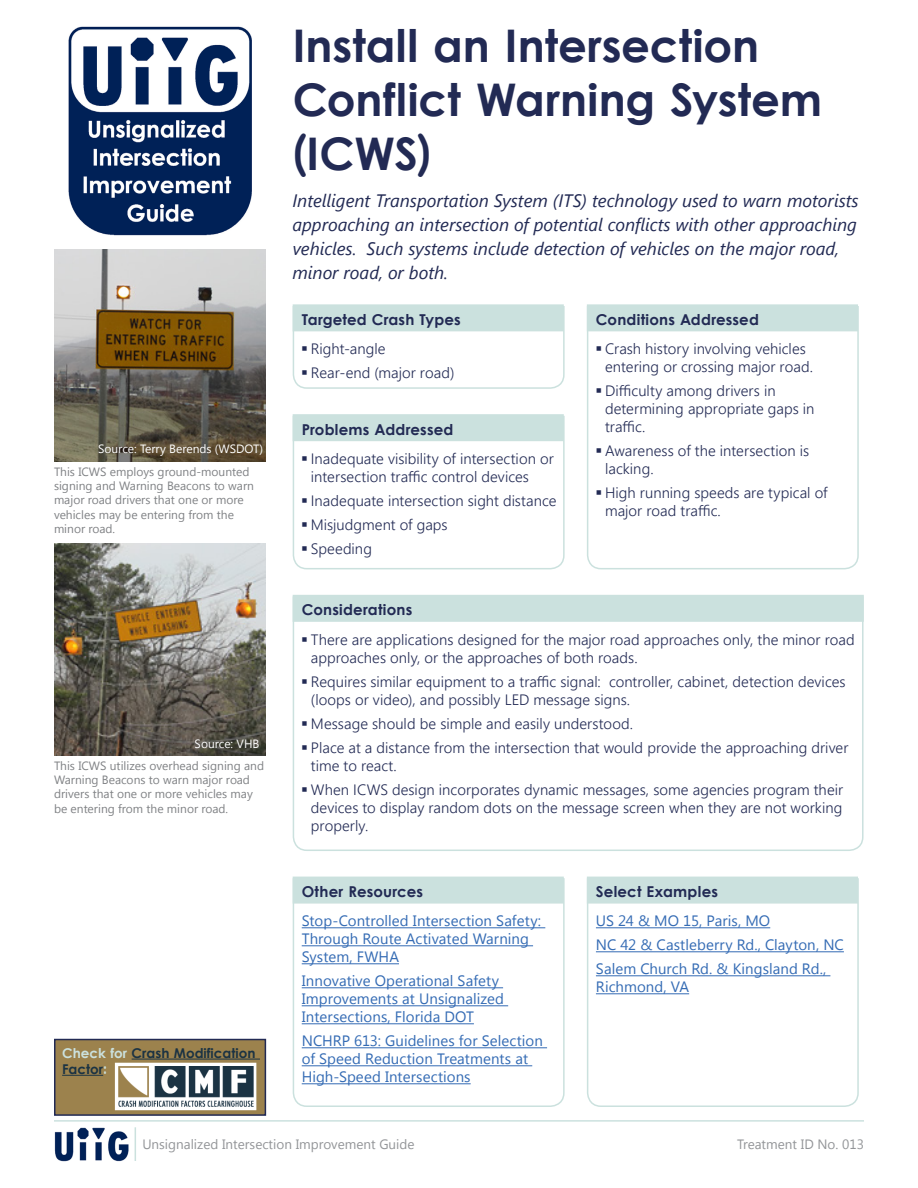
<style>
.page{position:relative;width:918px;height:1188px;background:#fff}
.page>*{position:absolute;margin:0;border:0;box-sizing:border-box;transform-origin:0 0}
.t1{font:700 45px/54px "Levenim";color:#222a54}
.Into_text{font:italic 18px/24px "Segoe UI";color:#222a54}
.t2{font:300 15px/18px "Segoe UI";letter-spacing:.005em;color:#222a54}
.Text{font:15px/18px "Segoe UI";letter-spacing:.005em;color:#346bb4}
.Heading{font:700 15px "Levenim";letter-spacing:.01em;color:#222a54}
.Treatment_ID{font:13.5px "Segoe UI";color:#939598}
.t3{font:700 13.5px/16.2px "Levenim";color:#1b3343}
.t4{font:12px/14.4px "Segoe UI";color:#808285}
.t5{font:12px "Segoe UI";color:#fff}
.s1{color:#cbe1de}
</style>
<div class="page">
<hr style="left:135px;top:1127px;width:1px;height:34px;background:#cbe1de">
<hr style="left:54px;top:1120px;width:810px;height:2px;background:#cbe1de">
<img style="left:54px;top:1127px;width:74px;height:34px">
<img style="left:69px;top:26px;width:183px;height:210px">
<img style="left:54px;top:250px;width:212px;height:211px">
<img style="left:54px;top:544px;width:212px;height:211px">
<svg style="left:586px;top:877px;width:273px;height:230px"></svg>
<svg style="left:292px;top:877px;width:273px;height:230px"></svg>
<div style="left:293px;top:595px;width:571px;height:27px;background:#cbe1de"></div>
<svg style="left:292px;top:596px;width:572px;height:255px"></svg>
<div style="left:587px;top:304px;width:271px;height:27px;background:#deecea"></div>
<svg style="left:586px;top:305px;width:273px;height:265px"></svg>
<div style="left:293px;top:304px;width:271px;height:27px;background:#deecea"></div>
<div style="left:293px;top:414px;width:271px;height:27px;background:#d4e6e4"></div>
<div style="left:54px;top:1039px;width:212px;height:77px;background:#9c824d;border:2px solid #222a54"></div>
<svg style="left:115px;top:1063px;width:141px;height:47px"></svg>
<img style="left:119px;top:1067px;width:134px;height:40px">
<hr style="left:132px;top:1059px;width:128px;height:1px;background:#1b3343">
<hr style="left:62px;top:1075px;width:41px;height:1px;background:#1b3343">
<svg style="left:302px;top:637px;width:5px;height:4px"></svg>
<svg style="left:302px;top:679px;width:5px;height:4px"></svg>
<svg style="left:302px;top:721px;width:5px;height:4px"></svg>
<svg style="left:302px;top:745px;width:5px;height:4px"></svg>
<svg style="left:302px;top:787px;width:5px;height:4px"></svg>
<svg style="left:597px;top:347px;width:4px;height:4px"></svg>
<svg style="left:597px;top:389px;width:4px;height:4px"></svg>
<svg style="left:597px;top:449px;width:4px;height:4px"></svg>
<svg style="left:597px;top:491px;width:4px;height:4px"></svg>
<svg style="left:292px;top:305px;width:273px;height:84px"></svg>
<svg style="left:292px;top:415px;width:273px;height:155px"></svg>
<p class="t1" style="left:293px;top:24px;width:531px">Install an Intersection<br>Conflict Warning System (ICWS)</p>
<p class="t5" style="left:98px;top:441px;width:166px">Source: Terry Berends (WSDOT)</p>
<p class="t4" style="left:54px;top:464px;width:202px">This ICWS employs ground-mounted signing and Warning Beacons to warn major road drivers that one or more vehicles may be entering from the minor road.</p>
<p class="t5" style="left:195px;top:736px;width:66px">Source: VHB</p>
<p class="t4" style="left:54px;top:758px;width:212px">This ICWS utilizes overhead signing and Warning Beacons to warn major road drivers that one or more vehicles may be entering from the minor road.</p>
<p class="t3" style="left:62px;top:1046px;width:195px"><span class="s1">Check for</span> Crash Modification<br>Factor<span class="s1">:</span></p>
<p class="Into_text" style="left:292px;top:187px;width:568px">Intelligent Transportation System (ITS) technology used to warn motorists approaching an intersection of potential conflicts with other approaching vehicles. Such systems include detection of vehicles on the major road, minor road, or both.</p>
<p class="Heading" style="left:302px;top:311px;width:160px">Targeted Crash Types</p>
<p class="t2" style="left:311px;top:339px;width:76px">Right-angle</p>
<p class="t2" style="left:311px;top:363px;width:145px">Rear-end (major road)</p>
<p class="Heading" style="left:302px;top:421px;width:153px">Problems Addressed</p>
<p class="t2" style="left:311px;top:449px;width:244px">Inadequate visibility of intersection or intersection traffic control devices</p>
<p class="t2" style="left:311px;top:491px;width:247px">Inadequate intersection sight distance</p>
<p class="t2" style="left:311px;top:515px;width:138px">Misjudgment of gaps</p>
<p class="t2" style="left:311px;top:539px;width:63px">Speeding</p>
<p class="Heading" style="left:596px;top:311px;width:165px">Conditions Addressed</p>
<p class="t2" style="left:605px;top:339px;width:209px">Crash history involving vehicles entering or crossing major road.</p>
<p class="t2" style="left:605px;top:381px;width:211px">Difficulty among drivers in determining appropriate gaps in traffic.</p>
<p class="t2" style="left:605px;top:441px;width:206px">Awareness of the intersection is lacking.</p>
<p class="t2" style="left:605px;top:483px;width:224px">High running speeds are typical of major road traffic.</p>
<p class="Heading" style="left:302px;top:601px;width:112px">Considerations</p>
<p class="t2" style="left:311px;top:630px;width:545px">There are applications designed for the major road approaches only, the minor road approaches only, or the approaches of both roads.</p>
<p class="t2" style="left:311px;top:672px;width:536px">Requires similar equipment to a traffic signal: controller, cabinet, detection devices (loops or video), and possibly LED message signs.</p>
<p class="t2" style="left:311px;top:714px;width:324px">Message should be simple and easily understood.</p>
<p class="t2" style="left:311px;top:738px;width:539px">Place at a distance from the intersection that would provide the approaching driver time to react.</p>
<p class="t2" style="left:311px;top:780px;width:534px;text-align:justify">When ICWS design incorporates dynamic messages, some agencies program their devices to display random dots on the message screen when they are not working properly.</p>
<p class="Heading" style="left:302px;top:883px;width:123px">Other Resources</p>
<p class="Text" style="left:302px;top:912px;width:241px">Stop-Controlled Intersection Safety:<br>Through Route Activated Warning<br>System, FWHA</p>
<p class="Text" style="left:302px;top:972px;width:204px">Innovative Operational Safety<br>Improvements at Unsignalized<br>Intersections, Florida DOT</p>
<p class="Text" style="left:302px;top:1032px;width:243px">NCHRP 613: Guidelines for Selection of Speed Reduction Treatments at<br>High-Speed Intersections</p>
<p class="Heading" style="left:596px;top:883px;width:124px">Select Examples</p>
<p class="Text" style="left:596px;top:912px;width:176px">US 24 &amp; MO 15, Paris, MO</p>
<p class="Text" style="left:596px;top:936px;width:249px">NC 42 &amp; Castleberry Rd., Clayton, NC</p>
<p class="Text" style="left:596px;top:960px;width:232px">Salem Church Rd. &amp; Kingsland Rd.,<br>Richmond, VA</p>
<p class="Treatment_ID" style="left:142px;top:1135px;width:274px">Unsignalized Intersection Improvement Guide</p>
<p class="Treatment_ID" style="left:737px;top:1135px;width:128px">Treatment ID No. 013</p>
</div>
